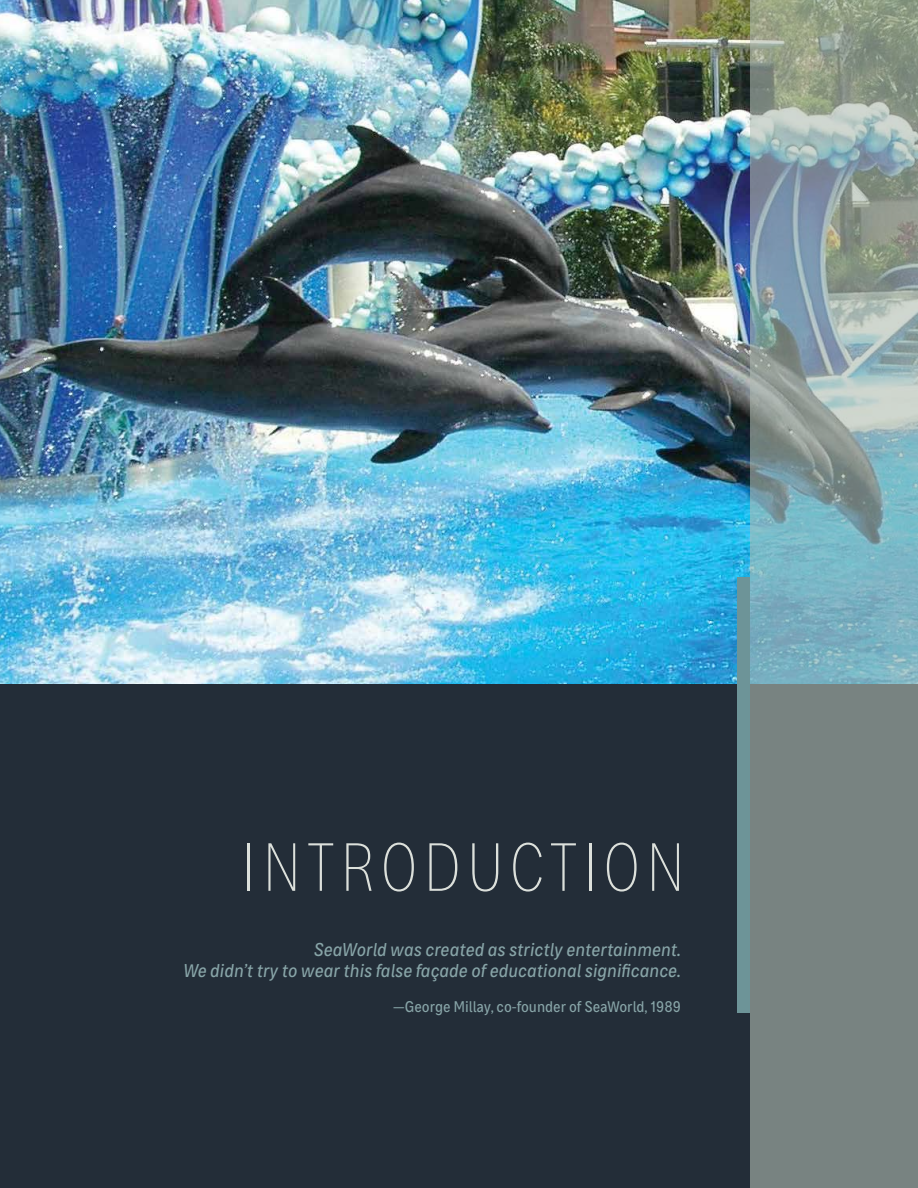
<style>
.page{position:relative;width:918px;height:1188px;background:#232d38}
.page>*{position:absolute;margin:0;border:0;box-sizing:border-box;transform-origin:0 0}
.t1{font:200 66px "Bruta Glb Condensed";letter-spacing:.075em;color:#dce0db}
.t2{font:italic 18px/21.6px "Bruta Glb Condensed";color:#88a5a8;text-align:right}
.t3{font:15px "Bruta Glb Condensed";color:#88a5a8}
</style>
<div class="page">
<img style="left:0;top:0;width:750px;height:684px">
<div style="left:737px;top:577px;width:13px;height:435px;background:#6d9498"></div>
<svg style="left:750px;top:0;width:168px;height:1188px;background:#839797"></svg>
<h1 class="t1" style="left:241px;top:817px;width:446px">INTRODUCTION</h1>
<p class="t2" style="left:183px;top:936px;width:500px">SeaWorld was created as strictly entertainment.<br>We didn’t try to wear this false façade of educational significance.</p>
<p class="t3" style="left:393px;top:994px;width:289px">—George Millay, co-founder of SeaWorld, 1989</p>
</div>
